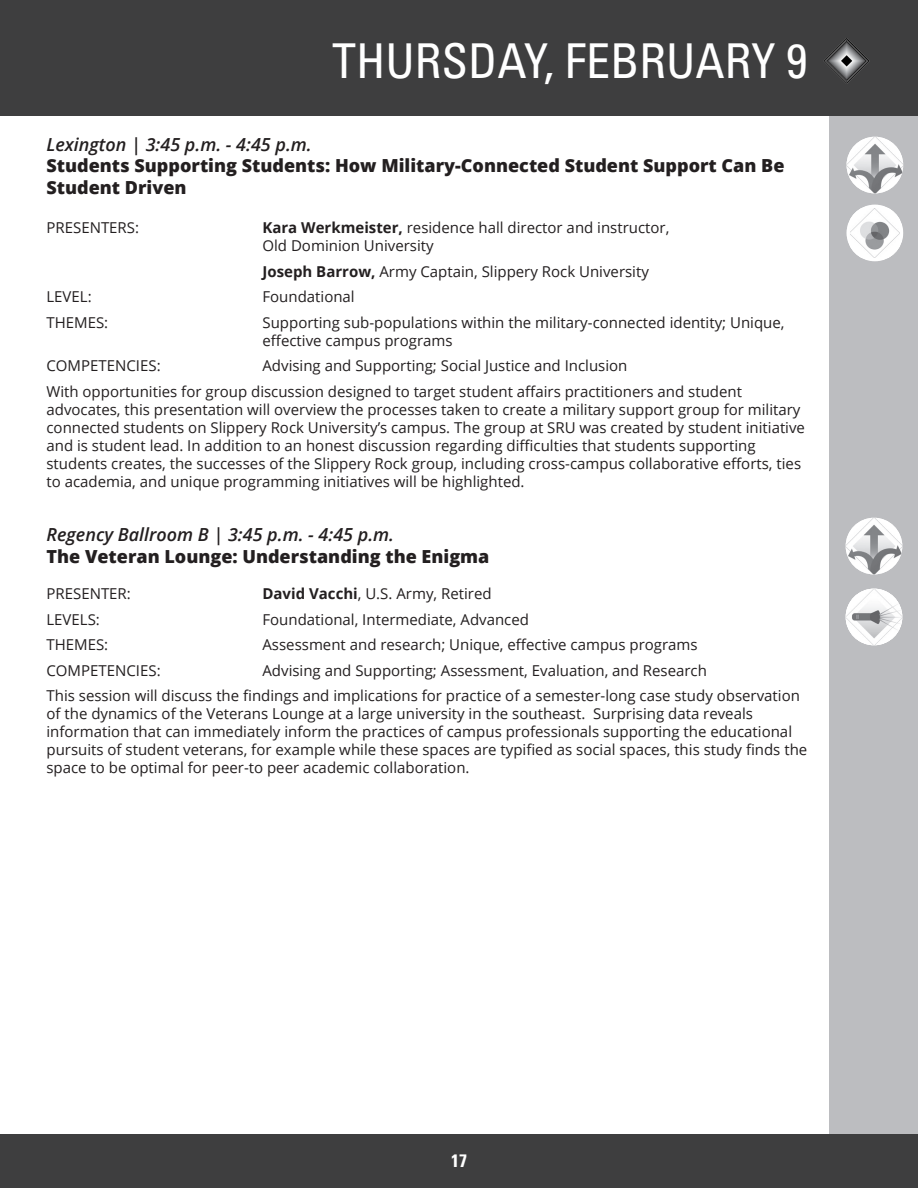
<style>
.page{position:relative;width:918px;height:1188px;background:#fff}
.page>*{position:absolute;margin:0;border:0;box-sizing:border-box;transform-origin:0 0}
.Header_-_Date{font:condensed 48px "Univers LT Std";color:#fff}
.t1{font:800 18px/21.6px "Open Sans";color:#231f20}
.t2{font:italic 600 18px "Open Sans";color:#231f20}
.t3{font:700 condensed 18px "Univers LT Std";color:#fff}
.Body{font:15px/18px "Open Sans";color:#231f20}
.s1{font-weight:700}
</style>
<div class="page">
<div style="left:0;top:1134px;width:918px;height:54px;background:#3e3e3f"></div>
<div style="left:829px;top:115px;width:89px;height:1019px;background:#bcbdc0"></div>
<div style="left:0;top:0;width:918px;height:115px;background:#3e3e3f"></div>
<img style="left:847px;top:137px;width:56px;height:56px;border-radius:28px">
<div style="left:847px;top:205px;width:56px;height:56px;background:#fff;border-radius:50%"></div>
<img style="left:850px;top:208px;width:50px;height:50px">
<img style="left:824px;top:38px;width:46px;height:46px">
<img style="left:846px;top:518px;width:56px;height:56px;border-radius:28px">
<img style="left:846px;top:589px;width:56px;height:56px;border-radius:28px">
<p class="Header_-_Date" style="left:332px;top:31px;width:477px">THURSDAY, FEBRUARY 9</p>
<p class="t2" style="left:46px;top:132px;width:267px">Lexington | 3:45 p.m. - 4:45 p.m.</p>
<p class="t1" style="left:46px;top:154px;width:739px">Students Supporting Students: How Military-Connected Student Support Can Be<br>Student Driven</p>
<p class="Body" style="left:46px;top:219px;width:94px">PRESENTERS:</p>
<p class="Body" style="left:262px;top:219px;width:408px"><span class="s1">Kara Werkmeister,</span> residence hall director and instructor,<br>Old Dominion University</p>
<p class="Body" style="left:262px;top:262px;width:388px"><span class="s1">Joseph Barrow,</span> Army Captain, Slippery Rock University</p>
<p class="Body" style="left:46px;top:288px;width:47px">LEVEL:</p>
<p class="Body" style="left:262px;top:288px;width:94px">Foundational</p>
<p class="Body" style="left:46px;top:313px;width:63px">THEMES:</p>
<p class="Body" style="left:262px;top:313px;width:524px">Supporting sub-populations within the military-connected identity; Unique, effective campus programs</p>
<p class="Body" style="left:46px;top:357px;width:116px">COMPETENCIES:</p>
<p class="Body" style="left:262px;top:357px;width:366px">Advising and Supporting; Social Justice and Inclusion</p>
<p class="Body" style="left:46px;top:382px;width:760px">With opportunities for group discussion designed to target student affairs practitioners and student advocates, this presentation will overview the processes taken to create a military support group for military connected students on Slippery Rock University’s campus. The group at SRU was created by student initiative and is student lead. In addition to an honest discussion regarding difficulties that students supporting students creates, the successes of the Slippery Rock group, including cross-campus collaborative efforts, ties to academia, and unique programming initiatives will be highlighted.</p>
<p class="t2" style="left:46px;top:523px;width:349px">Regency Ballroom B | 3:45 p.m. - 4:45 p.m.</p>
<p class="t1" style="left:46px;top:545px;width:444px">The Veteran Lounge: Understanding the Enigma</p>
<p class="Body" style="left:46px;top:584px;width:86px">PRESENTER:</p>
<p class="Body" style="left:262px;top:584px;width:231px"><span class="s1">David Vacchi</span>, U.S. Army, Retired</p>
<p class="Body" style="left:46px;top:610px;width:55px">LEVELS:</p>
<p class="Body" style="left:262px;top:610px;width:268px">Foundational, Intermediate, Advanced</p>
<p class="Body" style="left:46px;top:635px;width:63px">THEMES:</p>
<p class="Body" style="left:262px;top:635px;width:437px">Assessment and research; Unique, effective campus programs</p>
<p class="Body" style="left:46px;top:661px;width:116px">COMPETENCIES:</p>
<p class="Body" style="left:262px;top:661px;width:446px">Advising and Supporting; Assessment, Evaluation, and Research</p>
<p class="Body" style="left:46px;top:686px;width:762px">This session will discuss the findings and implications for practice of a semester-long case study observation of the dynamics of the Veterans Lounge at a large university in the southeast. Surprising data reveals information that can immediately inform the practices of campus professionals supporting the educational pursuits of student veterans, for example while these spaces are typified as social spaces, this study finds the space to be optimal for peer-to peer academic collaboration.</p>
<p class="t3" style="left:451px;top:1149px;width:17px">17</p>
</div>
